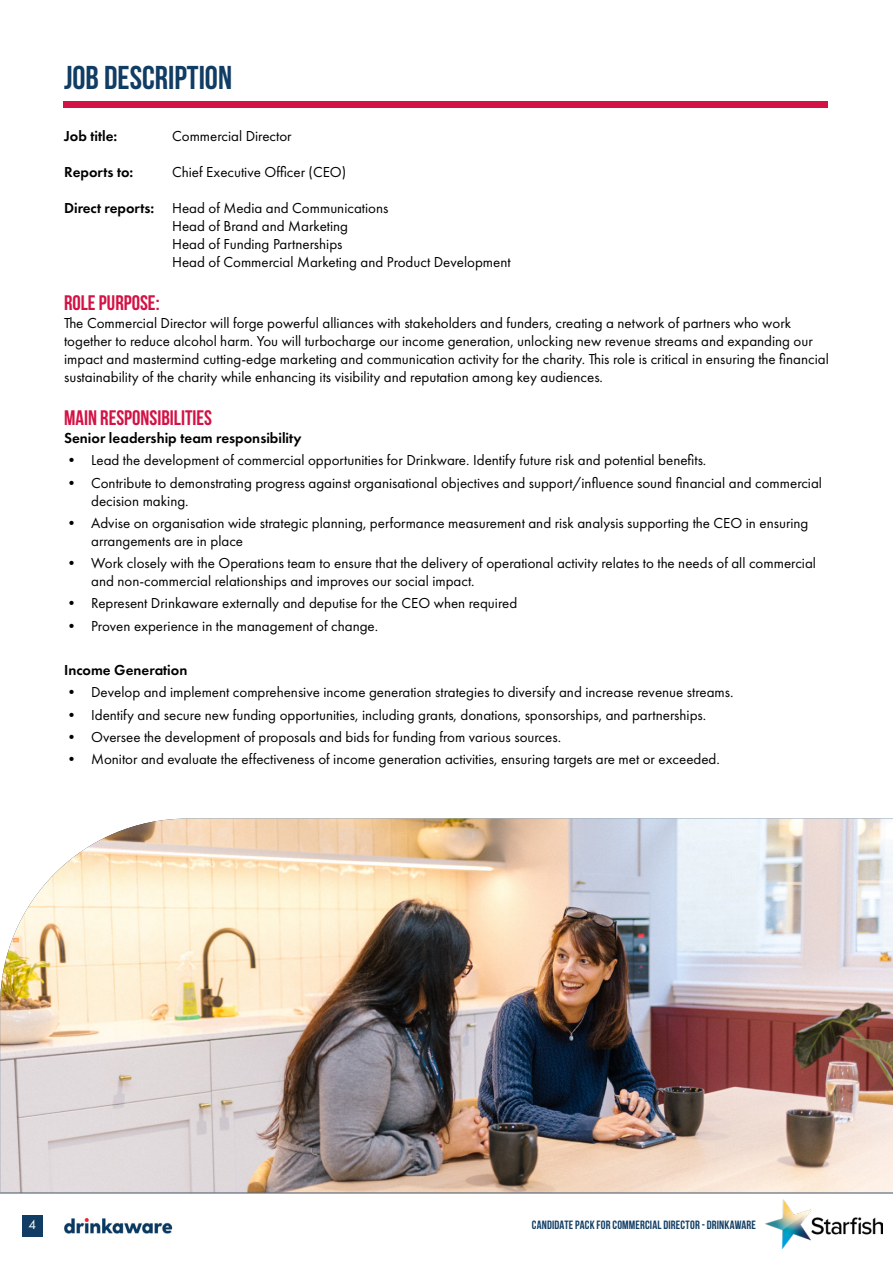
<style>
.page{position:relative;width:893px;height:1263px;background:#fff}
.page>*{position:absolute;margin:0;border:0;box-sizing:border-box;transform-origin:0 0}
.t1{font:700 33px "Bebas Neue";color:#113d64}
.t2{font:700 21px "Bebas Neue";color:#d31245}
.t3{font:15px/18px "Futura PT";color:#000}
.t4{font:600 15px "Futura PT";color:#000}
.t5{font:13.5px "Futura PT";color:#fff}
.t6{font:700 12px "Bebas Neue";letter-spacing:.015em;color:#113d64}
.s1{font-weight:600}
</style>
<div class="page">
<img style="left:765px;top:1200px;width:117px;height:48px">
<div style="left:22px;top:1215px;width:21px;height:21px;background:#113d64"></div>
<hr style="left:0;top:1192px;width:893px;height:2px;background:#a3a5a8">
<img style="left:64px;top:1218px;width:109px;height:16px">
<div style="left:64px;top:101px;width:764px;height:7px;background:#d31245"></div>
<img style="left:0;top:819px;width:893px;height:373px">
<h1 class="t1" style="left:64px;top:59px;width:170px">JOB DESCRIPTION</h1>
<p class="t4" style="left:64px;top:126px;width:55px">Job title:</p>
<p class="t3" style="left:172px;top:127px;width:121px">Commercial Director</p>
<p class="t4" style="left:64px;top:162px;width:71px">Reports to:</p>
<p class="t3" style="left:172px;top:163px;width:176px">Chief Executive Officer (CEO)</p>
<p class="t3" style="left:172px;top:199px;width:340px;text-indent:-108px"><span class="s1">Direct reports:</span> Head of Media and Communications<br>Head of Brand and Marketing<br>Head of Funding Partnerships<br>Head of Commercial Marketing and Product Development</p>
<h2 class="t2" style="left:64px;top:291px;width:97px">ROLE PURPOSE:</h2>
<p class="t3" style="left:64px;top:314px;width:766px">The Commercial Director will forge powerful alliances with stakeholders and funders, creating a network of partners who work together to reduce alcohol harm. You will turbocharge our income generation, unlocking new revenue streams and expanding our impact and mastermind cutting-edge marketing and communication activity for the charity. This role is critical in ensuring the financial sustainability of the charity while enhancing its visibility and reputation among key audiences.</p>
<h2 class="t2" style="left:64px;top:406px;width:149px">MAIN RESPONSIBILITIES</h2>
<p class="t4" style="left:64px;top:429px;width:239px">Senior leadership team responsibility</p>
<p class="t3" style="left:64px;top:451px;width:644px">• Lead the development of commercial opportunities for Drinkware. Identify future risk and potential benefits.</p>
<p class="t3" style="left:91px;top:474px;width:732px;text-indent:-27px">• Contribute to demonstrating progress against organisational objectives and support/influence sound financial and commercial decision making.</p>
<p class="t3" style="left:91px;top:514px;width:719px;text-indent:-27px">• Advise on organisation wide strategic planning, performance measurement and risk analysis supporting the CEO in ensuring arrangements are in place</p>
<p class="t3" style="left:91px;top:554px;width:726px;text-indent:-27px">• Work closely with the Operations team to ensure that the delivery of operational activity relates to the needs of all commercial and non-commercial relationships and improves our social impact.</p>
<p class="t3" style="left:64px;top:594px;width:455px">• Represent Drinkaware externally and deputise for the CEO when required</p>
<p class="t3" style="left:64px;top:617px;width:316px">• Proven experience in the management of change.</p>
<p class="t4" style="left:64px;top:661px;width:125px">Income Generation</p>
<p class="t3" style="left:64px;top:683px;width:671px">• Develop and implement comprehensive income generation strategies to diversify and increase revenue streams.</p>
<p class="t3" style="left:64px;top:706px;width:644px">• Identify and secure new funding opportunities, including grants, donations, sponsorships, and partnerships.</p>
<p class="t3" style="left:64px;top:728px;width:498px">• Oversee the development of proposals and bids for funding from various sources.</p>
<p class="t3" style="left:64px;top:750px;width:657px">• Monitor and evaluate the effectiveness of income generation activities, ensuring targets are met or exceeded.</p>
<p class="t5" style="left:29px;top:1217px;width:9px">4</p>
<p class="t6" style="left:532px;top:1218px;width:226px">CANDIDATE PACK FOR COMMERCIAL DIRECTOR - DRINKAWARE</p>
</div>
